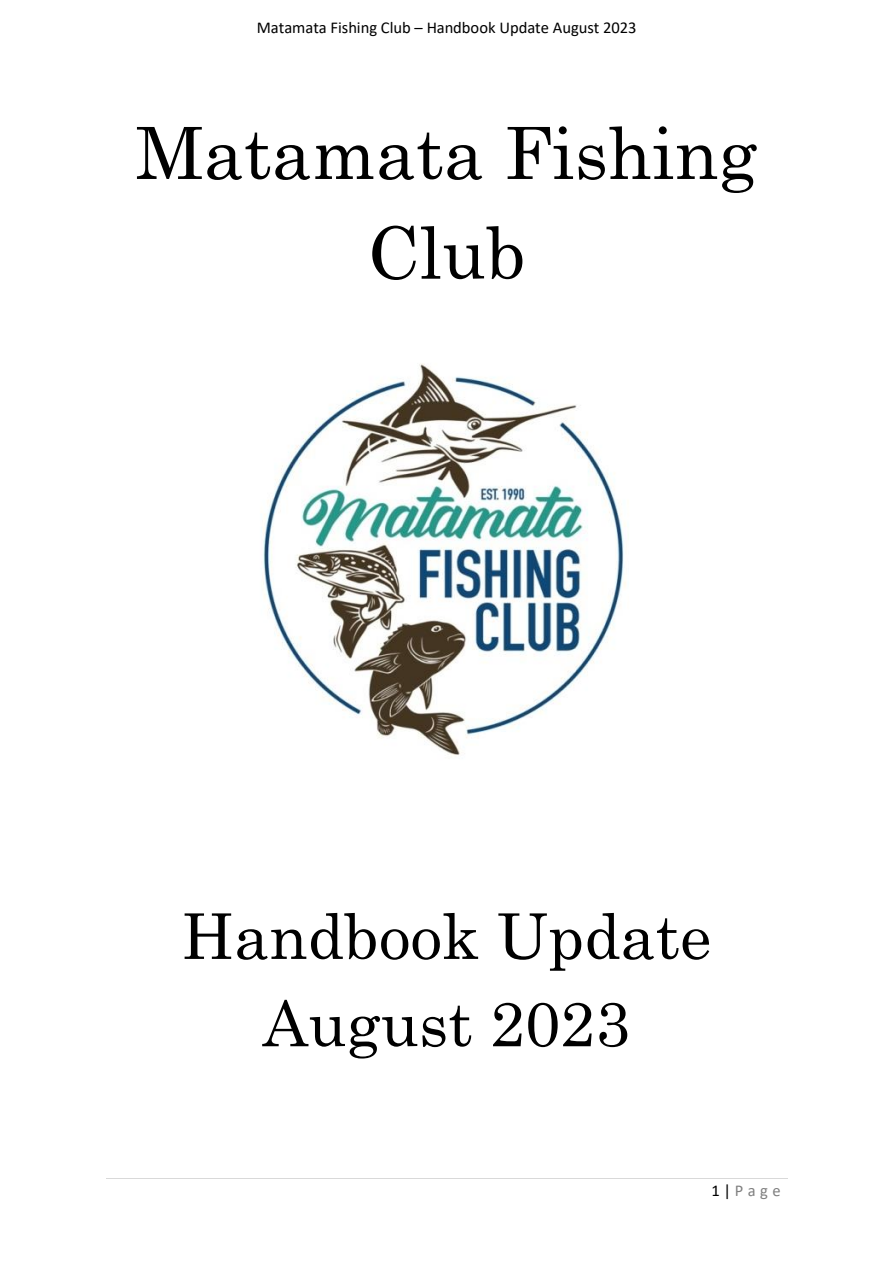
<style>
.page{position:relative;width:893px;height:1263px;background:#fff}
.page>*{position:absolute;margin:0;border:0;box-sizing:border-box;transform-origin:0 0}
.t1{font:72px/99.8px "Century";color:#000;text-align:center}
.t2{font:63px/87.3px "Century";color:#000;text-align:center}
.t3{font:16.5px "Calibri";color:#000}
.t4{font:16.5px "Calibri";color:#808080}
.s1{color:#000}
</style>
<div class="page">
<hr style="left:106px;top:1178px;width:681px;height:1px;background:#d9d9d9">
<img style="left:261px;top:363px;width:365px;height:392px">
<p class="t3" style="left:257px;top:20px;width:381px">Matamata Fishing Club – Handbook Update August 2023</p>
<p class="t1" style="left:136px;top:101px;width:623px">Matamata Fishing<br>Club</p>
<p class="t2" style="left:182px;top:890px;width:531px">Handbook Update<br>August 2023</p>
<p class="t4" style="left:711px;top:1183px;width:71px"><span class="s1">1|</span> Page</p>
</div>
